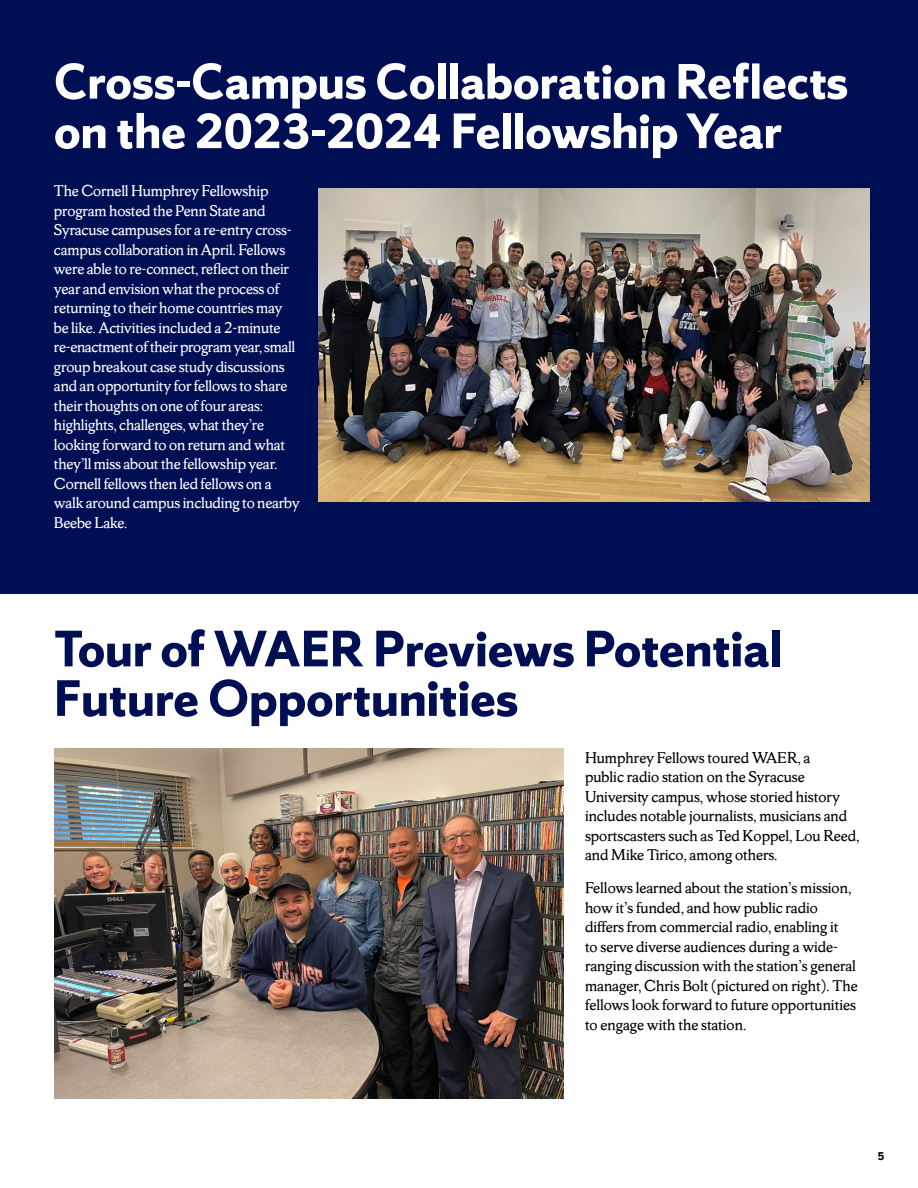
<style>
.page{position:relative;width:918px;height:1188px;background:#fff}
.page>*{position:absolute;margin:0;border:0;box-sizing:border-box;transform-origin:0 0}
.t1{font:700 54px/49.5px "Sherman Sans";color:#000e54}
.t2{font:700 52.5px/49.5px "Sherman Sans";color:#fff}
.t3{font:16.5px/19.5px "Sherman Serif";letter-spacing:-.01em;color:#fff}
.t4{font:16.5px/19.5px "Sherman Serif";color:#000}
.t5{font:700 12px "Sherman Sans";color:#000}
</style>
<div class="page">
<div style="left:0;top:0;width:918px;height:594px;background:#000e54"></div>
<img style="left:318px;top:188px;width:552px;height:313px">
<img style="left:54px;top:749px;width:510px;height:350px">
<h2 class="t2" style="left:54px;top:56px;width:796px">Cross-Campus Collaboration Reflects on the 2023-2024 Fellowship Year</h2>
<p class="t3" style="left:54px;top:181px;width:247px">The Cornell Humphrey Fellowship program hosted the Penn State and Syracuse campuses for a re-entry cross&shy;campus collaboration in April. Fellows were able to re-connect, reflect on their year and envision what the process of returning to their home countries may be like. Activities included a 2-minute re-enactment of their program year, small group breakout case study discussions and an opportunity for fellows to share their thoughts on one of four areas: highlights, challenges, what they’re looking forward to on return and what they’ll miss about the fellowship year.<br>Cornell fellows then led fellows on a walk around campus including to nearby Beebe Lake.</p>
<h1 class="t1" style="left:54px;top:623px;width:730px">Tour of WAER Previews Potential<br>Future Opportunities</h1>
<p class="t4" style="left:585px;top:747px;width:276px">Humphrey Fellows toured WAER, a<br>public radio station on the Syracuse University campus, whose storied history includes notable journalists, musicians and sportscasters such as Ted Koppel, Lou Reed, and Mike Tirico, among others.</p>
<p class="t4" style="left:585px;top:878px;width:274px">Fellows learned about the station’s mission, how it’s funded, and how public radio differs from commercial radio, enabling it<br>to serve diverse audiences during a wide&shy;ranging discussion with the station’s general manager, Chris Bolt (pictured on right). The fellows look forward to future opportunities to engage with the station.</p>
<p class="t5" style="left:878px;top:1149px;width:8px">5</p>
</div>
